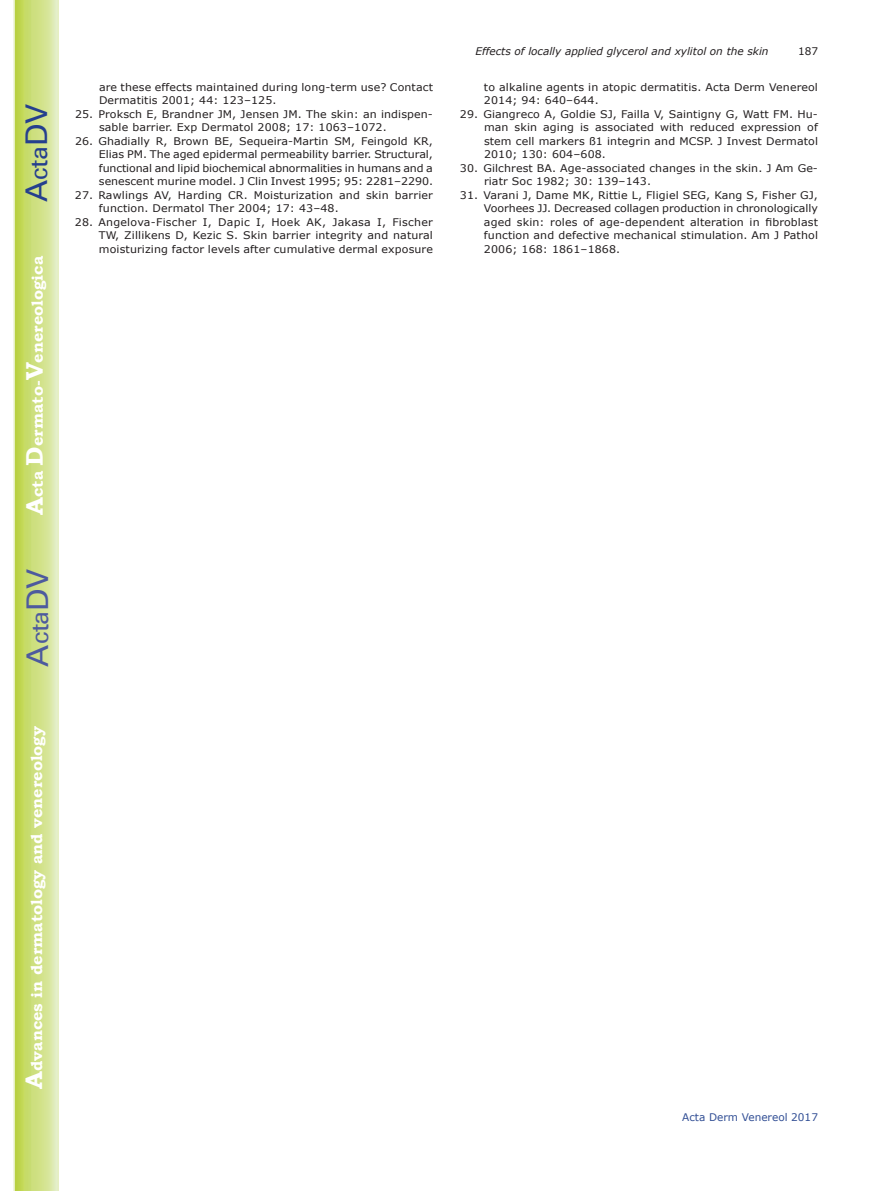
<style>
.page{position:relative;width:893px;height:1191px;background:#fff}
.page>*{position:absolute;margin:0;border:0;box-sizing:border-box;transform-origin:0 0}
.t1{font:30px "Univers";color:#4d5a9e}
.t2{font:30px "Univers";color:#253f8e}
.t3{font:700 15.75px "Bookman Old Style";color:#fff}
.t4{font:10.5px/13.5px "Verdana";letter-spacing:.01em;color:#231f20;scale:1.05 1}
.t5{font:italic 10.5px "Verdana";color:#231f20}
.t6{font:10.5px "Verdana";color:#324f95}
.t7{font:10.5px "Verdana";letter-spacing:.01em;color:#231f20}
.s1{font-size:24px}
</style>
<div class="page">
<svg style="left:14px;top:0;width:45px;height:1191px;background:#cfe084"></svg>
<h1 class="t2" style="left:19px;top:202px;width:100px;rotate:-90deg">A<span class="s1">cta</span>DV</h1>
<h2 class="t3" style="left:28px;top:515px;width:260px;rotate:-90deg"><span class="s1">A</span>cta <span class="s1">D</span>ermato-<span class="s1">V</span>enereologica</h2>
<h1 class="t1" style="left:20px;top:666px;width:100px;rotate:-90deg">A<span class="s1">cta</span>DV</h1>
<h2 class="t3" style="left:27px;top:1088px;width:364px;rotate:-90deg"><span class="s1">A</span>dvances in dermatology and venereology</h2>
<p class="t4" style="left:99px;top:80px;width:320px">are these effects maintained during long-term use? Contact<br>Dermatitis 2001; 44: 123–125.</p>
<p class="t4" style="left:99px;top:107px;width:320px;text-indent:-24px">25. Proksch E, Brandner JM, Jensen JM. The skin: an indispen&shy;sable barrier. Exp Dermatol 2008; 17: 1063–1072.</p>
<p class="t4" style="left:99px;top:134px;width:320px;text-align:justify;text-indent:-24px">26. Ghadially R, Brown BE, Sequeira-Martin SM, Feingold KR, Elias PM. The aged epidermal permeability barrier. Structural, functional and lipid biochemical abnormalities in humans and a senescent murine model. J Clin Invest 1995; 95: 2281–2290.</p>
<p class="t4" style="left:99px;top:188px;width:320px;text-indent:-24px">27. Rawlings AV, Harding CR. Moisturization and skin barrier function. Dermatol Ther 2004; 17: 43–48.</p>
<p class="t4" style="left:99px;top:215px;width:320px;text-align:justify;text-indent:-24px">28. Angelova-Fischer I, Dapic I, Hoek AK, Jakasa I, Fischer TW, Zillikens D, Kezic S. Skin barrier integrity and natural moisturizing factor levels after cumulative dermal exposure</p>
<p class="t5" style="left:476px;top:44px;width:294px">Effects of locally applied glycerol and xylitol on the skin</p>
<p class="t7" style="left:798px;top:44px;width:22px">187</p>
<p class="t4" style="left:484px;top:80px;width:320px">to alkaline agents in atopic dermatitis. Acta Derm Venereol<br>2014; 94: 640–644.</p>
<p class="t4" style="left:484px;top:107px;width:320px;text-align:justify;text-indent:-24px">29. Giangreco A, Goldie SJ, Failla V, Saintigny G, Watt FM. Hu&shy;man skin aging is associated with reduced expression of stem cell markers ß1 integrin and MCSP. J Invest Dermatol 2010; 130: 604–608.</p>
<p class="t4" style="left:484px;top:161px;width:320px;text-indent:-24px">30. Gilchrest BA. Age-associated changes in the skin. J Am Ge&shy;riatr Soc 1982; 30: 139–143.</p>
<p class="t4" style="left:484px;top:188px;width:320px;text-align:justify;text-indent:-24px">31. Varani J, Dame MK, Rittie L, Fligiel SEG, Kang S, Fisher GJ, Voorhees JJ. Decreased collagen production in chronologically aged skin: roles of age-dependent alteration in fibroblast function and defective mechanical stimulation. Am J Pathol 2006; 168: 1861–1868.</p>
<p class="t6" style="left:682px;top:1109px;width:137px">Acta Derm Venereol 2017</p>
</div>
